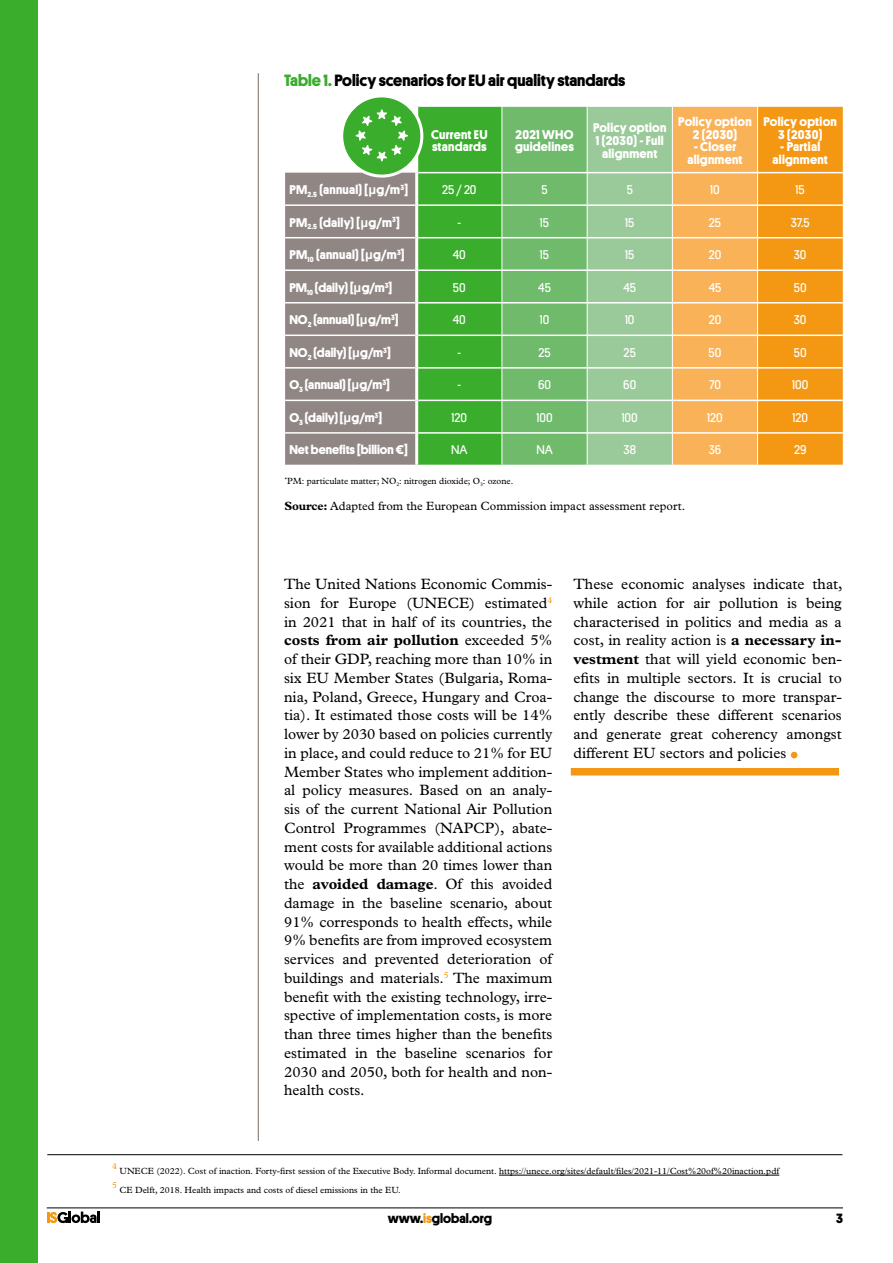
<style>
.page{position:relative;width:893px;height:1263px;background:#fff}
.page>*{position:absolute;margin:0;border:0;box-sizing:border-box;transform-origin:0 0}
.text_base{font:54px "Plantin";color:#f49712}
.text_base-2{font:700 16.5px "Platform";color:#000}
.text_base-3{font:15px/18.8px "Plantin";color:#000;text-align:justify}
.t1{font:700 13.5px "Platform";color:#000}
.t2{font:700 12.75px/12.8px "Platform";letter-spacing:.02em;color:#fff;text-align:center}
.t3{font:12.75px "Platform";color:#fff}
.t4{font:700 12.75px "Platform";color:#fff}
.text_base-4{font:12px "Plantin";color:#000}
.leyendas{font:9px "Plantin";color:#000}
.text_base-5{font:9px "Plantin";color:#000}
.leyendas-2{font:8.7px "Plantin";color:#f49712}
.s1{color:#3aad2c}
.s2{font-family:"Arial"}
.s3{font-weight:700}
.s4{color:#f49712}
</style>
<div class="page">
<svg style="left:47px;top:1211px;width:53px;height:12px"></svg>
<hr style="left:47px;top:1207px;width:796px;height:1px;background:#000">
<div style="left:0;top:0;width:37px;height:1262px;background:#3aad2c"></div>
<hr style="left:258px;top:73px;width:1px;height:1068px;background:#867b77">
<svg style="left:285px;top:98px;width:558px;height:367px;background:#a6b16a"></svg>
<div style="left:340px;top:94px;width:83px;height:84px;border:3px solid #fff;border-radius:50%"></div>
<hr style="left:499px;top:1175px;width:280px;height:1px;background:#000">
<hr style="left:47px;top:1154px;width:795px;height:1px;background:#000">
<div style="left:571px;top:768px;width:268px;height:7px;background:#f49712"></div>
<p class="text_base-2" style="left:284px;top:68px;width:343px"><span class="s1">Table 1.</span> Policy scenarios for EU air quality standards</p>
<p class="t2" style="left:431px;top:127px;width:58px;text-align:left">Current EU standards</p>
<p class="t2" style="left:515px;top:127px;width:60px;text-align:left">2021 WHO guidelines</p>
<p class="t2" style="left:593px;top:121px;width:75px">Policy option<br>1 (2030) - Full alignment</p>
<p class="t2" style="left:678px;top:114px;width:75px">Policy option<br>2 (2030)</p>
<p class="t2" style="left:687px;top:140px;width:57px">- Closer alignment</p>
<p class="t2" style="left:763px;top:114px;width:75px">Policy option<br>3 (2030)</p>
<p class="t2" style="left:773px;top:140px;width:57px">- Partial alignment</p>
<p class="t2" style="left:289px;top:183px;width:120px">PM<sub>2.5</sub> (annual) [<span class="s2">μ</span>g/m<sup>3</sup>]</p>
<p class="t3" style="left:442px;top:181px;width:36px">25 / 20</p>
<p class="t3" style="left:541px;top:181px;width:8px">5</p>
<p class="t3" style="left:627px;top:181px;width:8px">5</p>
<p class="t3" style="left:710px;top:181px;width:11px">10</p>
<p class="t3" style="left:796px;top:181px;width:11px">15</p>
<p class="t2" style="left:289px;top:215px;width:112px">PM<sub>2.5</sub> (daily) [<span class="s2">μ</span>g/m<sup>3</sup>]</p>
<p class="t3" style="left:457px;top:213px;width:5px">-</p>
<p class="t3" style="left:540px;top:213px;width:11px">15</p>
<p class="t3" style="left:625px;top:213px;width:11px">15</p>
<p class="t3" style="left:709px;top:213px;width:14px">25</p>
<p class="t3" style="left:791px;top:213px;width:20px">37.5</p>
<p class="t2" style="left:289px;top:248px;width:117px">PM<sub>10</sub> (annual) [<span class="s2">μ</span>g/m<sup>3</sup>]</p>
<p class="t3" style="left:453px;top:246px;width:15px">40</p>
<p class="t3" style="left:540px;top:246px;width:11px">15</p>
<p class="t3" style="left:625px;top:246px;width:11px">15</p>
<p class="t3" style="left:709px;top:246px;width:14px">20</p>
<p class="t3" style="left:794px;top:246px;width:14px">30</p>
<p class="t2" style="left:289px;top:280px;width:104px">PM<sub>10</sub> (daily) [<span class="s2">μ</span>g/m<sup>3</sup>]</p>
<p class="t3" style="left:453px;top:278px;width:14px">50</p>
<p class="t3" style="left:538px;top:278px;width:14px">45</p>
<p class="t3" style="left:623px;top:278px;width:14px">45</p>
<p class="t3" style="left:709px;top:278px;width:14px">45</p>
<p class="t3" style="left:794px;top:278px;width:14px">50</p>
<p class="t4" style="left:289px;top:311px;width:111px">NO<sub>2</sub> (annual) [<span class="s2">μ</span>g/m<sup>3</sup>]</p>
<p class="t3" style="left:453px;top:311px;width:15px">40</p>
<p class="t3" style="left:540px;top:311px;width:11px">10</p>
<p class="t3" style="left:625px;top:311px;width:11px">10</p>
<p class="t3" style="left:709px;top:311px;width:14px">20</p>
<p class="t3" style="left:794px;top:311px;width:14px">30</p>
<p class="t2" style="left:289px;top:345px;width:103px">NO<sub>2</sub> (daily) [<span class="s2">μ</span>g/m<sup>3</sup>]</p>
<p class="t3" style="left:457px;top:343px;width:5px">-</p>
<p class="t3" style="left:538px;top:343px;width:14px">25</p>
<p class="t3" style="left:624px;top:343px;width:14px">25</p>
<p class="t3" style="left:709px;top:343px;width:14px">50</p>
<p class="t3" style="left:794px;top:343px;width:14px">50</p>
<p class="t2" style="left:289px;top:378px;width:102px">O<sub>3</sub> (annual) [<span class="s2">μ</span>g/m<sup>3</sup>]</p>
<p class="t3" style="left:458px;top:376px;width:5px">-</p>
<p class="t3" style="left:538px;top:376px;width:15px">60</p>
<p class="t3" style="left:623px;top:376px;width:15px">60</p>
<p class="t3" style="left:709px;top:376px;width:13px">70</p>
<p class="t3" style="left:792px;top:376px;width:18px">100</p>
<p class="t2" style="left:289px;top:410px;width:94px">O<sub>3</sub> (daily) [<span class="s2">μ</span>g/m<sup>3</sup>]</p>
<p class="t3" style="left:452px;top:408px;width:17px">120</p>
<p class="t3" style="left:536px;top:408px;width:18px">100</p>
<p class="t3" style="left:622px;top:408px;width:18px">100</p>
<p class="t3" style="left:707px;top:408px;width:17px">120</p>
<p class="t3" style="left:792px;top:408px;width:17px">120</p>
<p class="t4" style="left:289px;top:441px;width:120px">Net benefits [billion €]</p>
<p class="t3" style="left:451px;top:441px;width:18px">NA</p>
<p class="t3" style="left:536px;top:441px;width:18px">NA</p>
<p class="t3" style="left:624px;top:441px;width:14px">38</p>
<p class="t3" style="left:709px;top:441px;width:14px">36</p>
<p class="t3" style="left:794px;top:441px;width:14px">29</p>
<p class="text_base-5" style="left:284px;top:476px;width:230px"><sup>*</sup>PM: particulate matter; NO<sub>2</sub>: nitrogen dioxide; O<sub>3</sub>: ozone.</p>
<p class="text_base-4" style="left:284px;top:499px;width:402px"><span class="s3">Source:</span> Adapted from the European Commission impact assessment report.</p>
<p class="text_base-3" style="left:284px;top:574px;width:270px">The United Nations Economic Commis&shy;sion for Europe (UNECE) estimated<sup>4 </sup>in 2021 that in half of its countries, the <span class="s3">costs from air pollution</span> exceeded 5% of their GDP, reaching more than 10% in six EU Member States (Bulgaria, Roma&shy;nia, Poland, Greece, Hungary and Croa&shy;tia). It estimated those costs will be 14% lower by 2030 based on policies currently in place, and could reduce to 21% for EU Member States who implement addition&shy;al policy measures. Based on an analy&shy;sis of the current National Air Pollution Control Programmes (NAPCP), abate&shy;ment costs for available additional actions would be more than 20 times lower than the <span class="s3">avoided damage</span>. Of this avoided damage in the baseline scenario, about 91% corresponds to health effects, while 9% benefits are from improved ecosystem services and prevented deterioration of buildings and materials.<sup>5</sup> The maximum benefit with the existing technology, irre&shy;spective of implementation costs, is more than three times higher than the benefits estimated in the baseline scenarios for 2030 and 2050, both for health and non&shy;health costs.</p>
<p class="text_base-3" style="left:574px;top:574px;width:270px">These economic analyses indicate that, while action for air pollution is being characterised in politics and media as a cost, in reality action is <span class="s3">a necessary in&shy;vestment</span> that will yield economic ben&shy;efits in multiple sectors. It is crucial to change the discourse to more transpar&shy;ently describe these different scenarios and generate great coherency amongst different EU sectors and policies</p>
<p class="text_base" style="left:786px;top:709px;width:17px">.</p>
<p class="leyendas-2" style="left:112px;top:1161px;width:6px">4</p>
<p class="leyendas" style="left:120px;top:1166px;width:661px">UNECE (2022). Cost of inaction. Forty-first session of the Executive Body. Informal document. https://unece.org/sites/default/files/2021-11/Cost%20of%20inaction.pdf</p>
<p class="leyendas-2" style="left:112px;top:1180px;width:6px">5</p>
<p class="leyendas" style="left:120px;top:1185px;width:283px">CE Delft, 2018. Health impacts and costs of diesel emissions in the EU.</p>
<p class="t1" style="left:388px;top:1208px;width:106px">www.<span class="s4">is</span>global.org</p>
<p class="t1" style="left:836px;top:1208px;width:8px">3</p>
</div>
